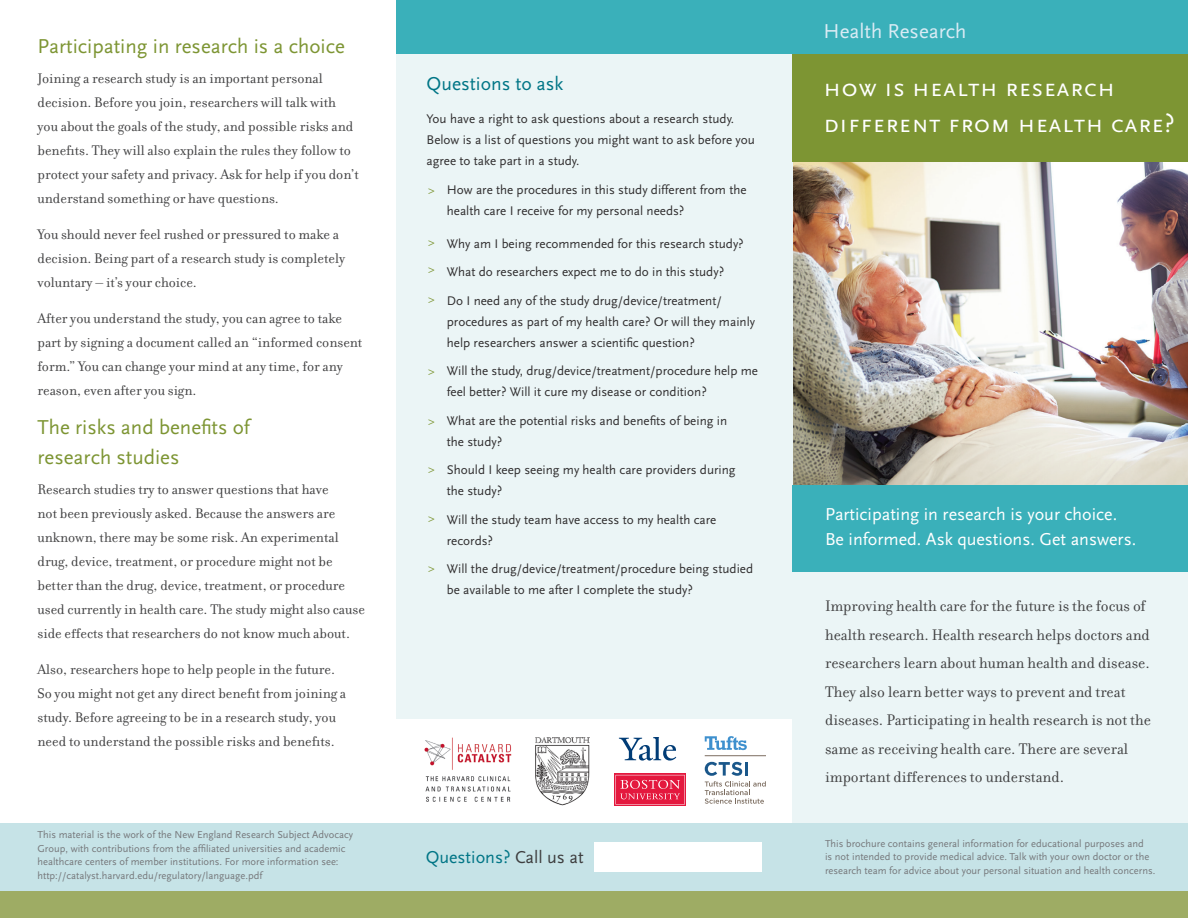
<style>
.page{position:relative;width:1188px;height:918px;background:#fff}
.page>*{position:absolute;margin:0;border:0;box-sizing:border-box;transform-origin:0 0}
.t1{font:25.5px/36px "Scala Sans Caps";letter-spacing:.02em;color:#fff}
.t2{font:21px/30px "Scala Sans";color:#7d9533}
.t3{font:21px "Scala Sans";color:#daebf4}
.t4{font:19.5px "Scala Sans";color:#007586}
.t5{font:18px/25.5px "Scala Sans";color:#fff}
.t6{font:18px "Scala Sans";color:#007586}
.t7{font:16.5px/28.5px "Filosofia";color:#3e3e3f}
.t8{font:15px/24px "Filosofia";color:#3e3e3f}
.t9{font:13.2px/21px "Scala Sans";color:#312f30}
.t10{font:12px "Scala Sans";color:#7d9533}
.t11{font:10.5px/13.5px "Scala Sans";color:#76787b}
.s1{color:#3e3e3f}
</style>
<div class="page">
<img style="left:793px;top:162px;width:395px;height:323px">
<div style="left:396px;top:54px;width:397px;height:664px;background:#ebf5f6"></div>
<div style="left:793px;top:502px;width:395px;height:388px;background:#ebf5f6"></div>
<div style="left:396px;top:0;width:792px;height:54px;background:#3ab0ba"></div>
<div style="left:0;top:824px;width:1188px;height:72px;background:#c6e3e7"></div>
<div style="left:595px;top:842px;width:167px;height:30px;background:#fff"></div>
<div style="left:793px;top:54px;width:395px;height:108px;background:#7d9533"></div>
<div style="left:793px;top:485px;width:395px;height:86px;background:#3ab0ba"></div>
<div style="left:0;top:891px;width:1188px;height:27px;background:#9eac64"></div>
<svg style="left:619px;top:738px;width:57px;height:23px"></svg>
<img style="left:424px;top:737px;width:88px;height:65px">
<svg style="left:705px;top:762px;width:61px;height:42px"></svg>
<hr style="left:705px;top:755px;width:61px;height:1px;background:#7c6d60">
<svg style="left:705px;top:736px;width:42px;height:14px"></svg>
<svg style="left:614px;top:774px;width:72px;height:32px"></svg>
<svg style="left:615px;top:775px;width:70px;height:30px;background:#e73959"></svg>
<img style="left:536px;top:738px;width:53px;height:68px">
<h2 class="t2" style="left:38px;top:32px;width:309px">Participating in research is a choice</h2>
<p class="t8" style="left:38px;top:67px;width:323px">Joining a research study is an important personal decision. Before you join, researchers will talk with you about the goals of the study, and possible risks and benefits. They will also explain the rules they follow to protect your safety and privacy. Ask for help if you don’t understand something or have questions.</p>
<p class="t8" style="left:38px;top:223px;width:309px">You should never feel rushed or pressured to make a decision. Being part of a research study is completely voluntary – it’s your choice.</p>
<p class="t8" style="left:38px;top:307px;width:326px">After you understand the study, you can agree to take part by signing a document called an “informed consent form.” You can change your mind at any time, for any reason, even after you sign.</p>
<h2 class="t2" style="left:38px;top:413px;width:214px">The risks and benefits of research studies</h2>
<p class="t8" style="left:38px;top:478px;width:329px">Research studies try to answer questions that have<br>not been previously asked. Because the answers are unknown, there may be some risk. An experimental drug, device, treatment, or procedure might not be better than the drug, device, treatment, or procedure used currently in health care. The study might also cause side effects that researchers do not know much about.</p>
<p class="t8" style="left:38px;top:658px;width:310px">Also, researchers hope to help people in the future.<br>So you might not get any direct benefit from joining a study. Before agreeing to be in a research study, you need to understand the possible risks and benefits.</p>
<p class="t11" style="left:38px;top:828px;width:317px">This material is the work of the New England Research Subject Advocacy Group, with contributions from the affiliated universities and academic healthcare centers of member institutions. For more information see: http://catalyst.harvard.edu/regulatory/language.pdf</p>
<h3 class="t4" style="left:427px;top:73px;width:138px">Questions to ask</h3>
<p class="t9" style="left:427px;top:109px;width:330px">You have a right to ask questions about a research study.<br>Below is a list of questions you might want to ask before you agree to take part in a study.</p>
<p class="t9" style="left:447px;top:179px;width:301px">How are the procedures in this study different from the health care I receive for my personal needs?</p>
<p class="t9" style="left:447px;top:230px;width:298px;line-height:28.5px">Why am I being recommended for this research study?<br>What do researchers expect me to do in this study?<br>Do I need any of the study drug/device/treatment/</p>
<p class="t9" style="left:447px;top:311px;width:310px">procedures as part of my health care? Or will they mainly help researchers answer a scientific question?</p>
<p class="t9" style="left:447px;top:361px;width:313px">Will the study, drug/device/treatment/procedure help me feel better? Will it cure my disease or condition?</p>
<p class="t9" style="left:447px;top:410px;width:282px">What are the potential risks and benefits of being in the study?</p>
<p class="t9" style="left:447px;top:460px;width:290px">Should I keep seeing my health care providers during the study?</p>
<p class="t9" style="left:447px;top:509px;width:271px">Will the study team have access to my health care records?</p>
<p class="t9" style="left:447px;top:559px;width:308px">Will the drug/device/treatment/procedure being studied be available to me after I complete the study?</p>
<p class="t10" style="left:428px;top:184px;width:8px">&gt;</p>
<p class="t10" style="left:428px;top:236px;width:8px">&gt;</p>
<p class="t10" style="left:428px;top:263px;width:8px">&gt;</p>
<p class="t10" style="left:428px;top:293px;width:8px">&gt;</p>
<p class="t10" style="left:428px;top:365px;width:8px">&gt;</p>
<p class="t10" style="left:428px;top:415px;width:8px">&gt;</p>
<p class="t10" style="left:428px;top:463px;width:8px">&gt;</p>
<p class="t10" style="left:428px;top:512px;width:8px">&gt;</p>
<p class="t10" style="left:428px;top:562px;width:8px">&gt;</p>
<p class="t6" style="left:426px;top:847px;width:159px">Questions? <span class="s1">Call us at</span></p>
<h2 class="t3" style="left:824px;top:20px;width:145px">Health Research</h2>
<h1 class="t1" style="left:824px;top:70px;width:353px">how is health research different from health care?</h1>
<p class="t5" style="left:825px;top:501px;width:313px">Participating in research is your choice.<br>Be informed. Ask questions. Get answers.</p>
<p class="t7" style="left:825px;top:592px;width:327px">Improving health care for the future is the focus of health research. Health research helps doctors and researchers learn about human health and disease.<br>They also learn better ways to prevent and treat diseases. Participating in health research is not the same as receiving health care. There are several important differences to understand.</p>
<p class="t11" style="left:825px;top:837px;width:332px">This brochure contains general information for educational purposes and<br>is not intended to provide medical advice. Talk with your own doctor or the research team for advice about your personal situation and health concerns.</p>
</div>
